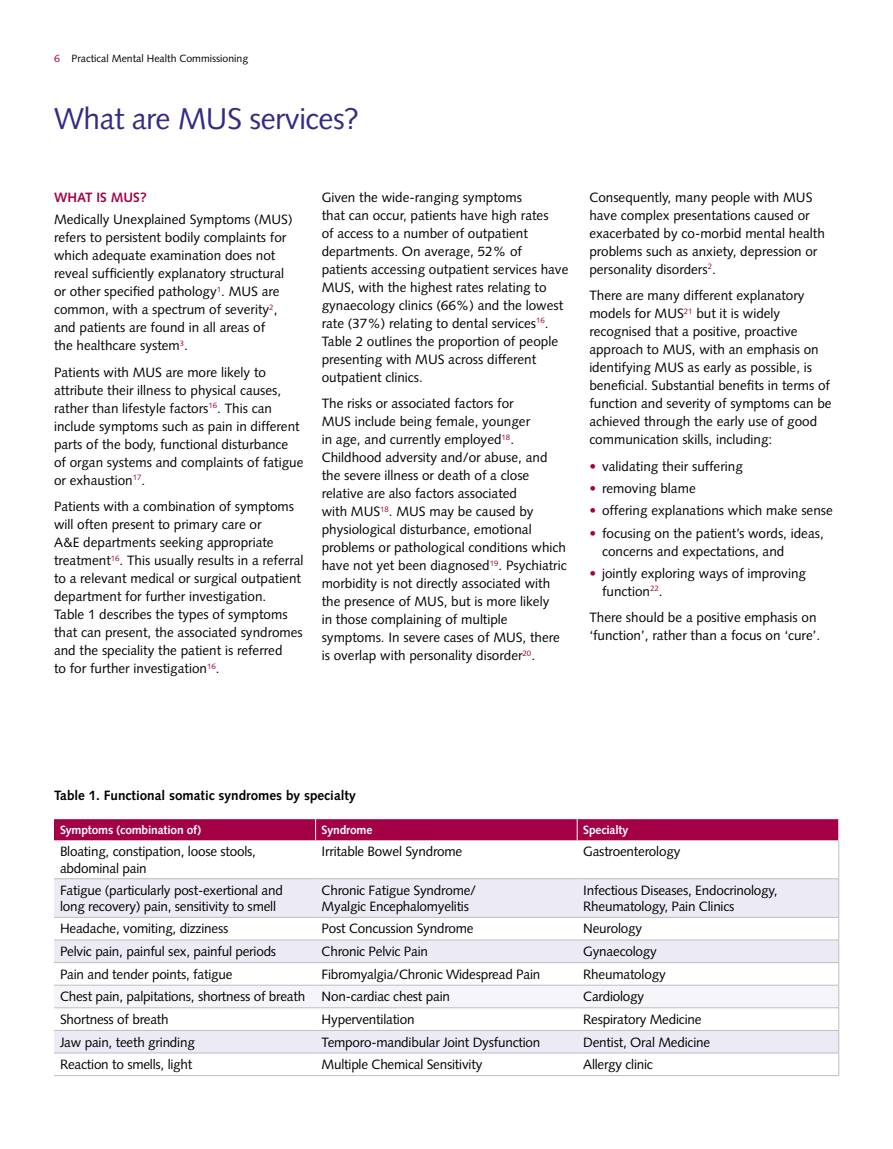
<style>
.page{position:relative;width:893px;height:1149px;background:#fff}
.page>*{position:absolute;margin:0;border:0;box-sizing:border-box;transform-origin:0 0}
.t1{font:30px "Syntax";letter-spacing:-.015em;color:#332a86}
.t2{font:13.5px/18px "Syntax";color:#000}
.t3{font:700 13.5px "Syntax";color:#000}
.t4{font:700 13.5px "Syntax";color:#a30046}
.t5{font:700 12px "Syntax";letter-spacing:-.015em;color:#fff}
.t6{font:10.5px "Syntax";color:#000}
.s1{color:#a30046}
</style>
<div class="page">
<div style="left:54px;top:879px;width:784px;height:37px;background:#ecebf5"></div>
<hr style="left:54px;top:878px;width:262px;height:1px;background:#bcbec0">
<hr style="left:316px;top:878px;width:261px;height:1px;background:#bcbec0">
<hr style="left:577px;top:878px;width:262px;height:1px;background:#bcbec0">
<hr style="left:54px;top:916px;width:262px;height:1px;background:#bcbec0">
<hr style="left:316px;top:916px;width:261px;height:1px;background:#bcbec0">
<hr style="left:577px;top:916px;width:262px;height:1px;background:#bcbec0">
<hr style="left:838px;top:840px;width:1px;height:38px;background:#bcbec0">
<hr style="left:838px;top:878px;width:1px;height:38px;background:#bcbec0">
<svg style="left:54px;top:917px;width:785px;height:158px"></svg>
<div style="left:54px;top:819px;width:785px;height:21px;background:#a30046"></div>
<p class="t6" style="left:54px;top:52px;width:196px"><span class="s1">6</span> Practical Mental Health Commissioning</p>
<h1 class="t1" style="left:54px;top:101px;width:307px">What are MUS services?</h1>
<p class="t4" style="left:54px;top:189px;width:94px">WHAT IS MUS?</p>
<p class="t2" style="left:54px;top:210px;width:240px">Medically Unexplained Symptoms (MUS) refers to persistent bodily complaints for which adequate examination does not reveal sufficiently explanatory structural or other specified pathology<sup>1</sup>. MUS are common, with a spectrum of severity<sup>2</sup>, and patients are found in all areas of<br>the healthcare system<sup>3</sup>.</p>
<p class="t2" style="left:54px;top:363px;width:251px">Patients with MUS are more likely to attribute their illness to physical causes, rather than lifestyle factors<sup>16</sup>. This can include symptoms such as pain in different parts of the body, functional disturbance of organ systems and complaints of fatigue or exhaustion<sup>17</sup>.</p>
<p class="t2" style="left:54px;top:497px;width:251px">Patients with a combination of symptoms will often present to primary care or<br>A&amp;E departments seeking appropriate treatment<sup>16</sup>. This usually results in a referral to a relevant medical or surgical outpatient department for further investigation.<br>Table 1 describes the types of symptoms that can present, the associated syndromes and the speciality the patient is referred<br>to for further investigation<sup>16</sup>.</p>
<p class="t2" style="left:322px;top:188px;width:248px">Given the wide-ranging symptoms<br>that can occur, patients have high rates<br>of access to a number of outpatient departments. On average, 52% of patients accessing outpatient services have MUS, with the highest rates relating to gynaecology clinics (66%) and the lowest rate (37%) relating to dental services<sup>16</sup>.<br>Table 2 outlines the proportion of people presenting with MUS across different outpatient clinics.</p>
<p class="t2" style="left:322px;top:394px;width:247px">The risks or associated factors for<br>MUS include being female, younger<br>in age, and currently employed<sup>18</sup>.<br>Childhood adversity and/or abuse, and the severe illness or death of a close relative are also factors associated<br>with MUS<sup>18</sup>. MUS may be caused by physiological disturbance, emotional problems or pathological conditions which have not yet been diagnosed<sup>19</sup>. Psychiatric morbidity is not directly associated with the presence of MUS, but is more likely<br>in those complaining of multiple symptoms. In severe cases of MUS, there is overlap with personality disorder<sup>20</sup>.</p>
<p class="t2" style="left:589px;top:188px;width:237px">Consequently, many people with MUS have complex presentations caused or exacerbated by co-morbid mental health problems such as anxiety, depression or personality disorders<sup>2</sup>.</p>
<p class="t2" style="left:589px;top:286px;width:244px">There are many different explanatory models for MUS<sup>21</sup> but it is widely recognised that a positive, proactive approach to MUS, with an emphasis on identifying MUS as early as possible, is beneficial. Substantial benefits in terms of function and severity of symptoms can be achieved through the early use of good communication skills, including:</p>
<p class="t2" style="left:589px;top:457px;width:155px"><span class="s1">•</span> validating their suffering</p>
<p class="t2" style="left:589px;top:479px;width:108px"><span class="s1">•</span> removing blame</p>
<p class="t2" style="left:589px;top:501px;width:245px"><span class="s1">•</span> offering explanations which make sense</p>
<p class="t2" style="left:602px;top:524px;width:223px;text-indent:-13px"><span class="s1">•</span> focusing on the patient’s words, ideas, concerns and expectations, and</p>
<p class="t2" style="left:602px;top:564px;width:205px;text-indent:-13px"><span class="s1">•</span> jointly exploring ways of improving function<sup>22</sup>.</p>
<p class="t2" style="left:589px;top:608px;width:232px">There should be a positive emphasis on ‘function’, rather than a focus on ‘cure’.</p>
<p class="t3" style="left:54px;top:787px;width:303px">Table 1. Functional somatic syndromes by specialty</p>
<p class="t5" style="left:60px;top:823px;width:143px">Symptoms (combination of)</p>
<p class="t5" style="left:322px;top:823px;width:52px">Syndrome</p>
<p class="t5" style="left:583px;top:823px;width:47px">Specialty</p>
<p class="t2" style="left:60px;top:843px;width:198px;line-height:16.5px">Bloating, constipation, loose stools, abdominal pain</p>
<p class="t2" style="left:322px;top:842px;width:142px">Irritable Bowel Syndrome</p>
<p class="t2" style="left:583px;top:842px;width:99px">Gastroenterology</p>
<p class="t2" style="left:60px;top:881px;width:224px;line-height:16.5px">Fatigue (particularly post-exertional and long recovery) pain, sensitivity to smell</p>
<p class="t2" style="left:322px;top:881px;width:156px;line-height:16.5px">Chronic Fatigue Syndrome/<br>Myalgic Encephalomyelitis</p>
<p class="t2" style="left:583px;top:881px;width:196px;line-height:16.5px">Infectious Diseases, Endocrinology,<br>Rheumatology, Pain Clinics</p>
<p class="t2" style="left:60px;top:919px;width:170px">Headache, vomiting, dizziness</p>
<p class="t2" style="left:322px;top:919px;width:154px">Post Concussion Syndrome</p>
<p class="t2" style="left:583px;top:919px;width:61px">Neurology</p>
<p class="t2" style="left:60px;top:942px;width:218px">Pelvic pain, painful sex, painful periods</p>
<p class="t2" style="left:322px;top:942px;width:108px">Chronic Pelvic Pain</p>
<p class="t2" style="left:583px;top:942px;width:75px">Gynaecology</p>
<p class="t2" style="left:60px;top:964px;width:174px">Pain and tender points, fatigue</p>
<p class="t2" style="left:322px;top:964px;width:220px">Fibromyalgia/Chronic Widespread Pain</p>
<p class="t2" style="left:583px;top:964px;width:84px">Rheumatology</p>
<p class="t2" style="left:60px;top:987px;width:391px">Chest pain, palpitations, shortness of breath Non-cardiac chest pain</p>
<p class="t2" style="left:583px;top:987px;width:63px">Cardiology</p>
<p class="t2" style="left:60px;top:1009px;width:110px">Shortness of breath</p>
<p class="t2" style="left:322px;top:1009px;width:94px">Hyperventilation</p>
<p class="t2" style="left:583px;top:1009px;width:120px">Respiratory Medicine</p>
<p class="t2" style="left:60px;top:1032px;width:136px">Jaw pain, teeth grinding</p>
<p class="t2" style="left:322px;top:1032px;width:220px">Temporo-mandibular Joint Dysfunction</p>
<p class="t2" style="left:583px;top:1032px;width:128px">Dentist, Oral Medicine</p>
<p class="t2" style="left:60px;top:1055px;width:134px">Reaction to smells, light</p>
<p class="t2" style="left:322px;top:1055px;width:162px">Multiple Chemical Sensitivity</p>
<p class="t2" style="left:583px;top:1055px;width:71px">Allergy clinic</p>
</div>
